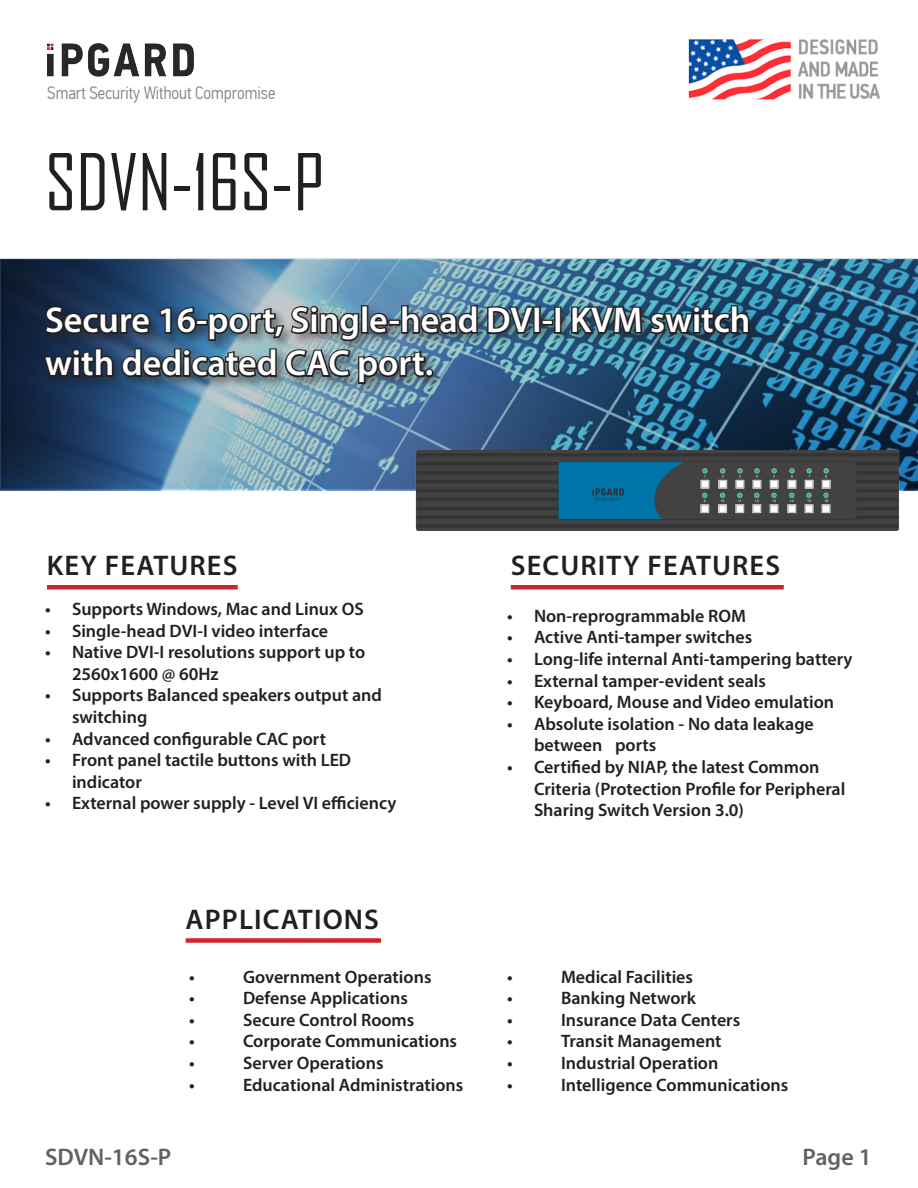
<style>
.page{position:relative;width:918px;height:1188px;background:#fff}
.page>*{position:absolute;margin:0;border:0;box-sizing:border-box;transform-origin:0 0}
.t1{font:75px "Agency FB";color:#231f20}
.t2{font:600 36px "Myriad Pro";color:#fff}
.t3{font:600 28.5px "Myriad Pro";letter-spacing:.04em;color:#231f20}
.t4{font:600 24px "Myriad Pro";color:#616161}
.t5{font:600 18px/21.6px "Myriad Pro";color:#231f20}
.t6{font:300 18px "PF Din Text Cond Pro";color:#808285}
</style>
<div class="page">
<img style="left:0;top:260px;width:918px;height:230px">
<div style="left:42px;top:302px;width:721px;height:95px;background:#231f20;opacity:.5"></div>
<svg style="left:485px;top:305px;width:51px;height:51px;background:#426475"></svg>
<div style="left:533px;top:306px;width:8px;height:28px;border:3px solid #231f20"></div>
<div style="left:541px;top:320px;width:12px;height:6px;border:3px solid #231f20"></div>
<div style="left:554px;top:306px;width:8px;height:28px;border:3px solid #231f20"></div>
<img style="left:570px;top:258px;width:181px;height:111px">
<img style="left:42px;top:258px;width:437px;height:179px">
<div style="left:425px;top:369px;width:8px;height:8px;border:3px solid #231f20;border-radius:50%"></div>
<img style="left:47px;top:43px;width:147px;height:34px">
<div style="left:186px;top:938px;width:195px;height:5px;background:#d1232a"></div>
<div style="left:47px;top:585px;width:191px;height:5px;background:#d1232a"></div>
<div style="left:511px;top:585px;width:273px;height:5px;background:#d1232a"></div>
<img style="left:415px;top:450px;width:486px;height:81px">
<img style="left:688px;top:39px;width:191px;height:61px">
<p class="t6" style="left:47px;top:83px;width:230px">Smart Security Without Compromise</p>
<p class="t1" style="left:45px;top:137px;width:281px">SDVN-16S-P</p>
<p class="t2" style="left:45px;top:297px;width:707px">Secure 16-port, Single-head DVI-I KVM switch</p>
<p class="t2" style="left:45px;top:340px;width:390px">with dedicated CAC port.</p>
<p class="t3" style="left:47px;top:547px;width:192px">KEY FEATURES</p>
<p class="t3" style="left:511px;top:547px;width:271px">SECURITY FEATURES</p>
<p class="t5" style="left:45px;top:598px;width:320px">• Supports Windows, Mac and Linux OS</p>
<p class="t5" style="left:45px;top:619px;width:285px">• Single-head DVI-I video interface</p>
<p class="t5" style="left:72px;top:641px;width:295px;text-indent:-27px">• Native DVI-I resolutions support up to<br>2560x1600 @ 60Hz</p>
<p class="t5" style="left:72px;top:684px;width:312px;text-indent:-27px">• Supports Balanced speakers output and switching</p>
<p class="t5" style="left:45px;top:727px;width:282px">• Advanced configurable CAC port</p>
<p class="t5" style="left:72px;top:749px;width:281px;text-indent:-27px">• Front panel tactile buttons with LED indicator</p>
<p class="t5" style="left:45px;top:792px;width:353px">• External power supply - Level VI efficiency</p>
<p class="t3" style="left:186px;top:901px;width:195px">APPLICATIONS</p>
<p class="t5" style="left:189px;top:965px;width:7px">•</p>
<p class="t5" style="left:243px;top:965px;width:190px">Government Operations</p>
<p class="t5" style="left:189px;top:987px;width:7px">•</p>
<p class="t5" style="left:243px;top:987px;width:166px">Defense Applications</p>
<p class="t5" style="left:189px;top:1008px;width:7px">•</p>
<p class="t5" style="left:243px;top:1008px;width:173px">Secure Control Rooms</p>
<p class="t5" style="left:189px;top:1030px;width:7px">•</p>
<p class="t5" style="left:243px;top:1030px;width:216px">Corporate Communications</p>
<p class="t5" style="left:189px;top:1052px;width:7px">•</p>
<p class="t5" style="left:243px;top:1052px;width:142px">Server Operations</p>
<p class="t5" style="left:189px;top:1073px;width:7px">•</p>
<p class="t5" style="left:243px;top:1073px;width:222px">Educational Administrations</p>
<p class="t5" style="left:507px;top:604px;width:241px">• Non-reprogrammable ROM</p>
<p class="t5" style="left:507px;top:626px;width:247px">• Active Anti-tamper switches</p>
<p class="t5" style="left:507px;top:648px;width:347px">• Long-life internal Anti-tampering battery</p>
<p class="t5" style="left:507px;top:669px;width:261px">• External tamper-evident seals</p>
<p class="t5" style="left:507px;top:691px;width:329px">• Keyboard, Mouse and Video emulation</p>
<p class="t5" style="left:534px;top:712px;width:281px;text-indent:-27px">• Absolute isolation - No data leakage between ports</p>
<p class="t5" style="left:534px;top:756px;width:313px;text-indent:-27px">• Certified by NIAP, the latest Common<br>Criteria (Protection Profile for Peripheral<br>Sharing Switch Version 3.0)</p>
<p class="t5" style="left:507px;top:965px;width:7px">•</p>
<p class="t5" style="left:561px;top:965px;width:134px">Medical Facilities</p>
<p class="t5" style="left:507px;top:987px;width:7px">•</p>
<p class="t5" style="left:561px;top:987px;width:137px">Banking Network</p>
<p class="t5" style="left:507px;top:1008px;width:7px">•</p>
<p class="t5" style="left:561px;top:1008px;width:181px">Insurance Data Centers</p>
<p class="t5" style="left:507px;top:1030px;width:7px">•</p>
<p class="t5" style="left:561px;top:1030px;width:162px">Transit Management</p>
<p class="t5" style="left:507px;top:1052px;width:7px">•</p>
<p class="t5" style="left:561px;top:1052px;width:159px">Industrial Operation</p>
<p class="t5" style="left:507px;top:1073px;width:7px">•</p>
<p class="t5" style="left:561px;top:1073px;width:229px">Intelligence Communications</p>
<p class="t4" style="left:45px;top:1141px;width:128px">SDVN-16S-P</p>
<p class="t4" style="left:802px;top:1141px;width:71px">Page 1</p>
</div>
